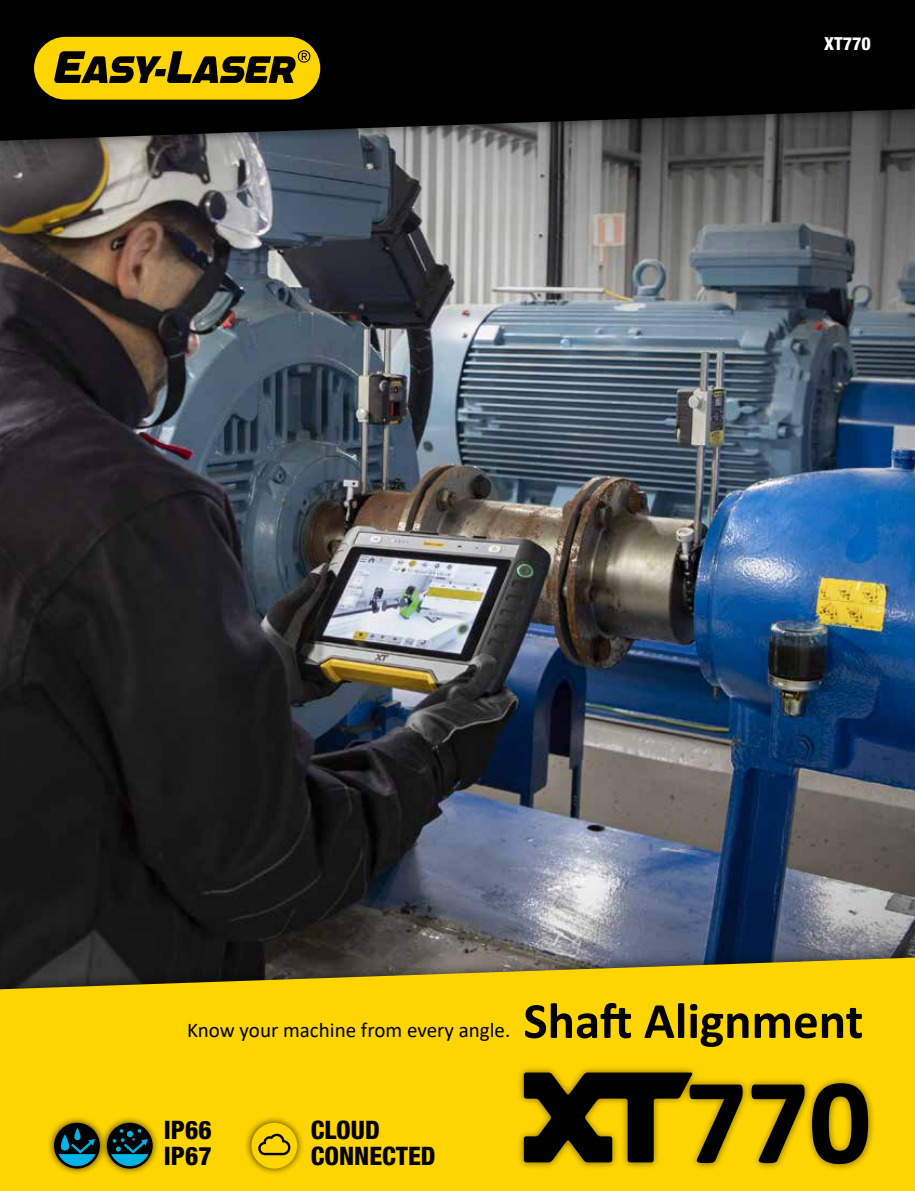
<style>
.page{position:relative;width:915px;height:1191px;background:#fff}
.page>*{position:absolute;margin:0;border:0;box-sizing:border-box;transform-origin:0 0}
.t1{font:700 51px "Calibri";color:#000}
.t2{font:800 condensed 25.5px/25.5px "Helvetica Neue LTW1 G";color:#000}
.t3{font:21px "Calibri";color:#000}
.t4{font:800 condensed 18px "Helvetica Neue LTW1 G";color:#fff}
</style>
<div class="page">
<img style="left:0;top:153px;width:914px;height:792px">
<div style="left:0;top:0;width:914px;height:153px;background:#000;opacity:.6"></div>
<svg style="left:0;top:0;width:914px;height:141px;background:#0a0a0a"></svg>
<div style="left:0;top:945px;width:914px;height:246px;background:#000;opacity:.6"></div>
<svg style="left:0;top:957px;width:914px;height:234px;background:#ecc605"></svg>
<div style="left:34px;top:37px;width:286px;height:63px;background:#ffd500;border-radius:31px"></div>
<svg style="left:54px;top:50px;width:256px;height:33px"></svg>
<div style="left:516px;top:1065px;width:359px;height:106px;background:#000;opacity:.5"></div>
<svg style="left:523px;top:1072px;width:219px;height:91px;background:#6b5900"></svg>
<svg style="left:751px;top:1084px;width:53px;height:79px;background:#836d00"></svg>
<svg style="left:811px;top:1083px;width:56px;height:81px;background:#5b4c00"></svg>
<div style="left:100px;top:1115px;width:60px;height:61px;background:#000;opacity:.75"></div>
<svg style="left:107px;top:1122px;width:46px;height:46px"></svg>
<svg style="left:111px;top:1129px;width:37px;height:37px"></svg>
<div style="left:47px;top:1115px;width:60px;height:61px;background:#000;opacity:.75"></div>
<svg style="left:54px;top:1122px;width:46px;height:46px"></svg>
<svg style="left:56px;top:1127px;width:39px;height:39px;background:#0d4a51"></svg>
<div style="left:244px;top:1115px;width:60px;height:61px;background:#000;opacity:.75"></div>
<div style="left:251px;top:1122px;width:46px;height:46px;background:#ffd500;border-radius:50%"></div>
<svg style="left:258px;top:1133px;width:32px;height:22px"></svg>
<p class="t4" style="left:824px;top:32px;width:48px">XT770</p>
<p class="t3" style="left:187px;top:1015px;width:324px">Know your machine from every angle.</p>
<h1 class="t1" style="left:523px;top:984px;width:341px">Shaft Alignment</h1>
<p class="t2" style="left:164px;top:1117px;width:49px">IP66<br>IP67</p>
<p class="t2" style="left:310px;top:1117px;width:126px">CLOUD<br>CONNECTED</p>
</div>
